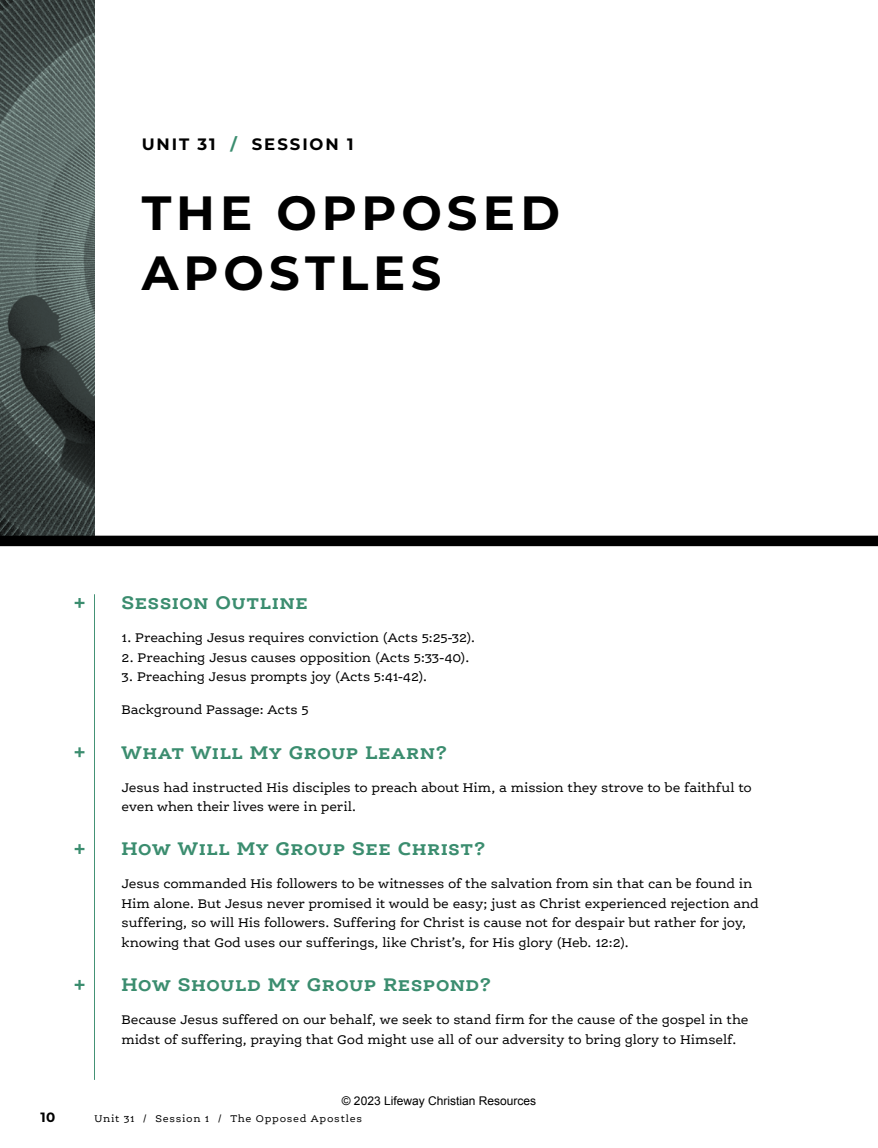
<style>
.page{position:relative;width:878px;height:1148px;background:#fff}
.page>*{position:absolute;margin:0;border:0;box-sizing:border-box;transform-origin:0 0}
.t1{font:700 48px/60px "Montserrat";letter-spacing:.105em;color:#000}
.t2{font:700 19.5px "Ernestine Pro";letter-spacing:.02em;color:#3b8d6f}
.t3{font:700 16.5px "Montserrat";letter-spacing:.115em;color:#000}
.t4{font:13.5px/19.5px "Ernestine Pro";letter-spacing:-.01em;color:#000}
.t5{font:700 13.5px "Montserrat";color:#000}
.t6{font:12px "Arial";color:#000}
.t7{font:10.5px "Ernestine Pro";letter-spacing:.065em;color:#000}
.s1{color:#3b8d6f}
</style>
<div class="page">
<img style="left:0;top:0;width:94px;height:535px">
<div style="left:0;top:535px;width:878px;height:11px;background:#000"></div>
<svg style="left:75px;top:598px;width:9px;height:10px"></svg>
<svg style="left:75px;top:747px;width:9px;height:10px"></svg>
<svg style="left:75px;top:844px;width:9px;height:10px"></svg>
<svg style="left:75px;top:980px;width:9px;height:9px"></svg>
<hr style="left:94px;top:594px;width:1px;height:485px;background:#3b8d6f">
<p class="t3" style="left:142px;top:132px;width:213px">UNIT 31 <span class="s1">/</span> SESSION 1</p>
<h1 class="t1" style="left:142px;top:180px;width:420px">THE OPPOSED<br>APOSTLES</h1>
<h2 class="t2" style="left:122px;top:590px;width:188px">Session Outline</h2>
<p class="t4" style="left:122px;top:628px;width:355px">1. Preaching Jesus requires conviction (Acts 5:25-32).</p>
<p class="t4" style="left:122px;top:647px;width:349px">2. Preaching Jesus causes opposition (Acts 5:33-40).</p>
<p class="t4" style="left:122px;top:667px;width:307px">3. Preaching Jesus prompts joy (Acts 5:41-42).</p>
<p class="t4" style="left:122px;top:700px;width:189px">Background Passage: Acts 5</p>
<h2 class="t2" style="left:122px;top:739px;width:328px">What Will My Group Learn?</h2>
<p class="t4" style="left:122px;top:777px;width:631px">Jesus had instructed His disciples to preach about Him, a mission they strove to be faithful to even when their lives were in peril.</p>
<h2 class="t2" style="left:122px;top:836px;width:366px">How Will My Group See Christ?</h2>
<p class="t4" style="left:122px;top:874px;width:638px">Jesus commanded His followers to be witnesses of the salvation from sin that can be found in Him alone. But Jesus never promised it would be easy; just as Christ experienced rejection and suffering, so will His followers. Suffering for Christ is cause not for despair but rather for joy, knowing that God uses our sufferings, like Christ’s, for His glory (Heb. 12:2).</p>
<h2 class="t2" style="left:122px;top:972px;width:372px">How Should My Group Respond?</h2>
<p class="t4" style="left:122px;top:1009px;width:628px">Because Jesus suffered on our behalf, we seek to stand firm for the cause of the gospel in the midst of suffering, praying that God might use all of our adversity to bring glory to Himself.</p>
<p class="t6" style="left:342px;top:1092px;width:196px">© 2023 Lifeway Christian Resources</p>
<p class="t5" style="left:40px;top:1107px;width:16px">10</p>
<p class="t7" style="left:94px;top:1112px;width:269px">Unit 31 / Session 1 / The Opposed Apostles</p>
</div>
